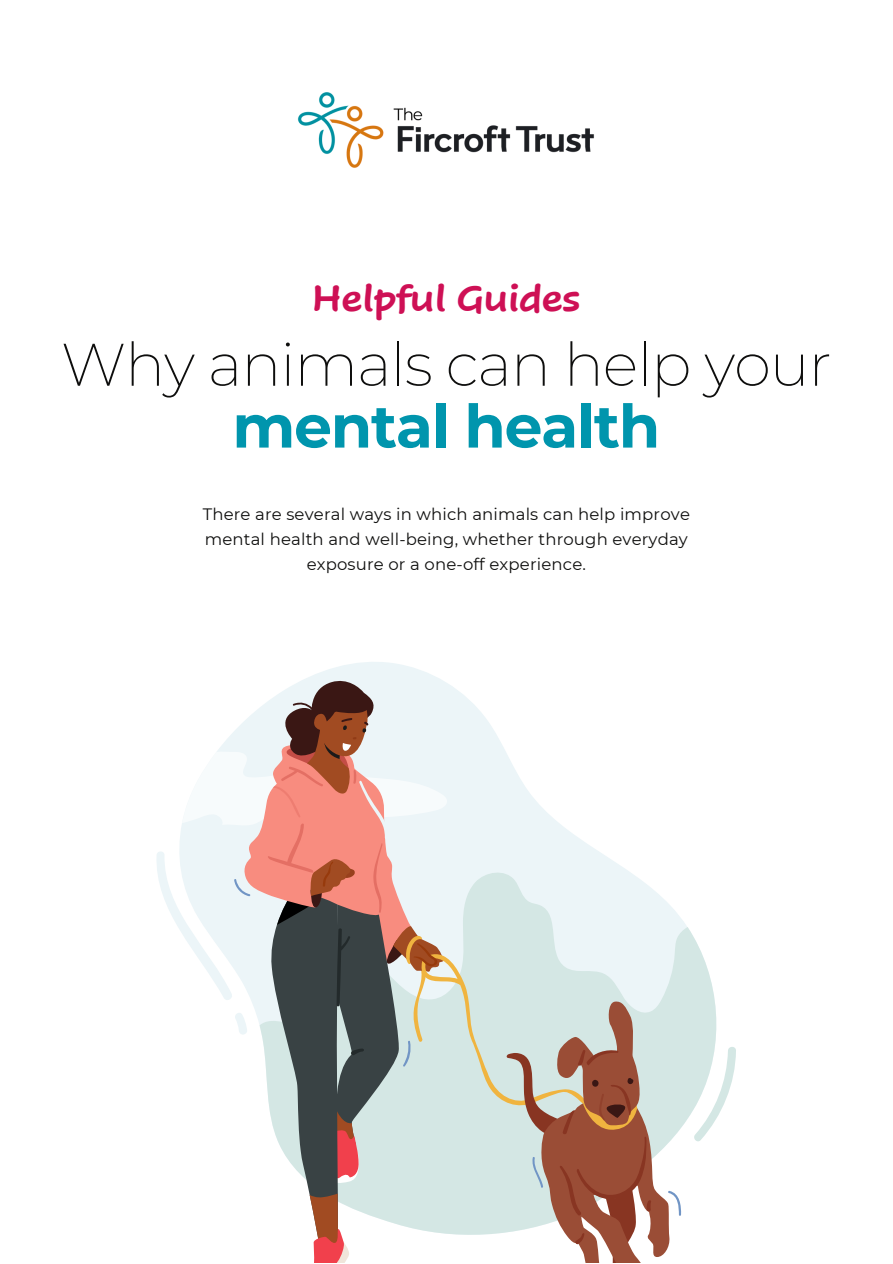
<style>
.page{position:relative;width:893px;height:1264px;background:#fff}
.page>*{position:absolute;margin:0;border:0;box-sizing:border-box;transform-origin:0 0}
.t1{font:200 60px "Montserrat";letter-spacing:-.02em;color:#0e0e0d}
.t2{font:700 60px "Montserrat";letter-spacing:-.02em;color:#0095ad}
.t3{font:700 37.5px "Cavolini";letter-spacing:-.04em;color:#ce1055}
.t4{font:16.5px/24.8px "Montserrat";letter-spacing:.01em;color:#0e0e0d;text-align:center}
</style>
<div class="page">
<img style="left:297px;top:92px;width:297px;height:76px">
<svg style="left:310px;top:662px;width:126px;height:15px;fill:#ecf5f8"></svg>
<svg style="left:681px;top:919px;width:36px;height:294px;fill:#d7e9e6"></svg>
<svg style="left:691px;top:1045px;width:45px;height:98px"></svg>
<svg style="left:156px;top:677px;width:525px;height:585px"></svg>
<p class="t3" style="left:311px;top:274px;width:271px">Helpful Guides</p>
<p class="t1" style="left:61px;top:327px;width:772px">Why animals can help your</p>
<p class="t2" style="left:232px;top:389px;width:429px">mental health</p>
<p class="t4" style="left:203px;top:502px;width:488px">There are several ways in which animals can help improve mental health and well-being, whether through everyday exposure or a one-off experience.</p>
</div>
